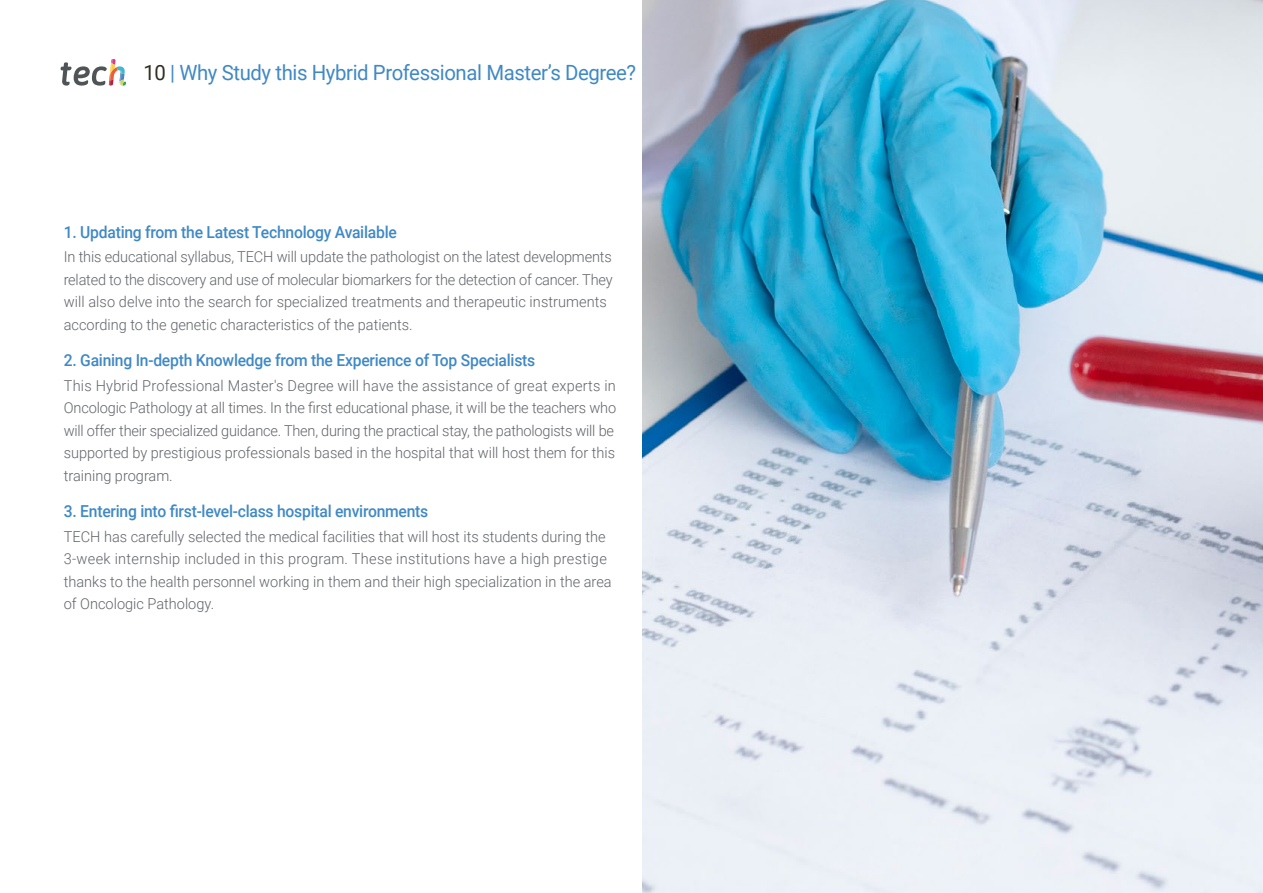
<style>
.page{position:relative;width:1263px;height:893px;background:#fff}
.page>*{position:absolute;margin:0;border:0;box-sizing:border-box;transform-origin:0 0}
.t1{font:21px "Roboto";letter-spacing:-.02em;color:#4089c5}
.t2{font:500 16.5px "Roboto";letter-spacing:-.015em;color:#4089c5;scale:.95 1}
.t3{font:300 15px/22.5px "Roboto";color:#61646a}
.s1{color:#312e20}
</style>
<div class="page">
<svg style="left:61px;top:59px;width:65px;height:27px"></svg>
<img style="left:642px;top:0;width:621px;height:893px">
<h1 class="t1" style="left:144px;top:57px;width:494px"><span class="s1">10</span> | Why Study this Hybrid Professional Master’s Degree?</h1>
<p class="t2" style="left:64px;top:220px;width:352px">1. Updating from the Latest Technology Available</p>
<p class="t3" style="left:64px;top:245px;width:550px">In this educational syllabus, TECH will update the pathologist on the latest developments related to the discovery and use of molecular biomarkers for the detection of cancer. They will also delve into the search for specialized treatments and therapeutic instruments according to the genetic characteristics of the patients.</p>
<p class="t2" style="left:64px;top:349px;width:498px">2. Gaining In-depth Knowledge from the Experience of Top Specialists</p>
<p class="t3" style="left:64px;top:374px;width:554px">This Hybrid Professional Master's Degree will have the assistance of great experts in Oncologic Pathology at all times. In the first educational phase, it will be the teachers who will offer their specialized guidance. Then, during the practical stay, the pathologists will be supported by prestigious professionals based in the hospital that will host them for this training program.</p>
<p class="t2" style="left:64px;top:500px;width:385px">3. Entering into first-level-class hospital environments</p>
<p class="t3" style="left:64px;top:524px;width:549px">TECH has carefully selected the medical facilities that will host its students during the 3-week internship included in this program. These institutions have a high prestige thanks to the health personnel working in them and their high specialization in the area of Oncologic Pathology.</p>
</div>
